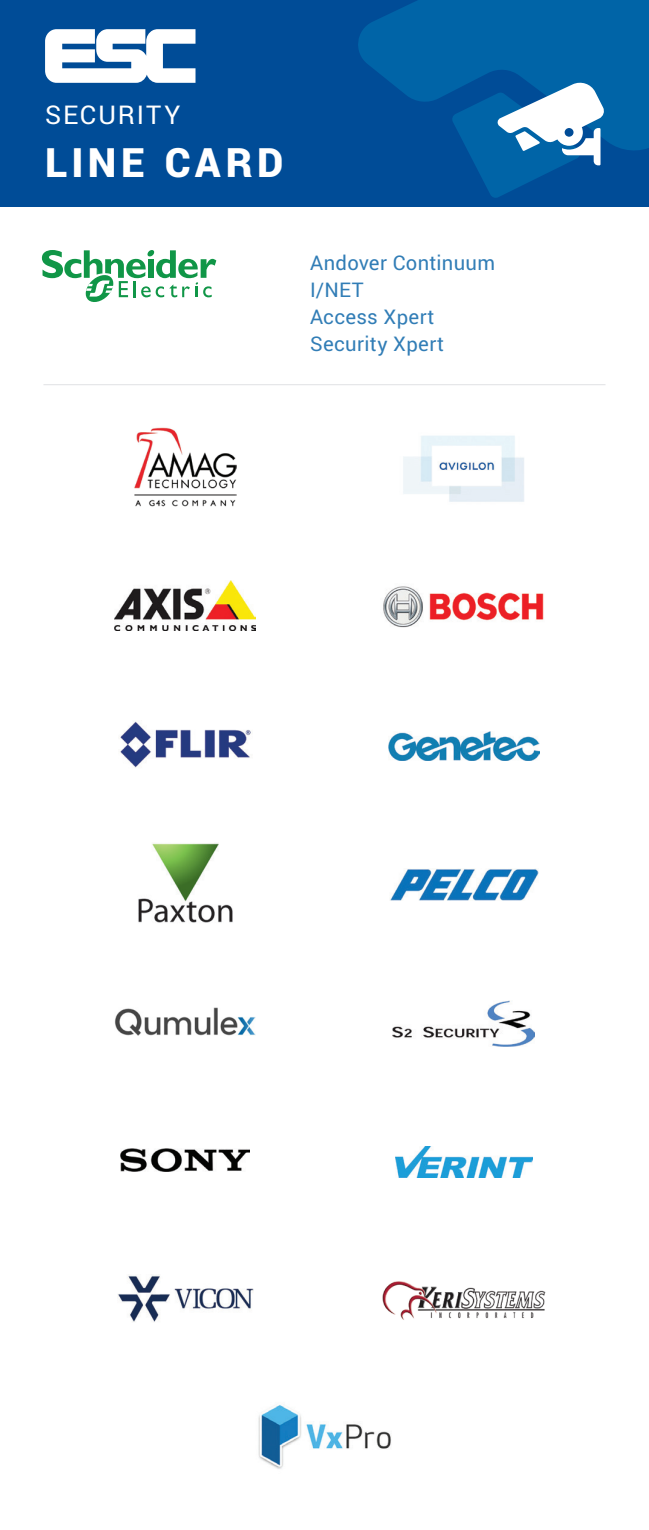
<style>
.page{position:relative;width:649px;height:1530px;background:#fff}
.page>*{position:absolute;margin:0;border:0;box-sizing:border-box;transform-origin:0 0}
.t1{font:900 45px "Yantramanav";letter-spacing:.1em;color:#fff}
.t2{font:28.75px "Yantramanav";letter-spacing:.07em;color:#fff}
.t3{font:22.5px/27px "Yantramanav";letter-spacing:.015em;color:#317db6}
</style>
<div class="page">
<div style="left:0;top:0;width:648px;height:206px;background:#004c97"></div>
<svg style="left:358px;top:0;width:290px;height:151px;fill:#0064a7"></svg>
<svg style="left:45px;top:29px;width:150px;height:54px"></svg>
<hr style="left:43px;top:384px;width:562px;height:1px;background:#e6e7e9">
<svg style="left:42px;top:250px;width:174px;height:52px"></svg>
<img style="left:403px;top:436px;width:121px;height:66px">
<img style="left:383px;top:586px;width:161px;height:42px">
<img style="left:388px;top:731px;width:150px;height:30px">
<img style="left:390px;top:869px;width:147px;height:32px">
<img style="left:392px;top:1000px;width:142px;height:46px">
<img style="left:395px;top:1146px;width:136px;height:32px">
<img style="left:382px;top:1281px;width:162px;height:39px">
<img style="left:134px;top:427px;width:102px;height:80px">
<img style="left:114px;top:580px;width:142px;height:51px">
<img style="left:120px;top:721px;width:131px;height:47px">
<img style="left:138px;top:843px;width:95px;height:80px">
<img style="left:115px;top:1007px;width:140px;height:29px">
<img style="left:121px;top:1149px;width:128px;height:23px">
<img style="left:118px;top:1275px;width:135px;height:47px">
<img style="left:258px;top:1405px;width:133px;height:64px">
<svg style="left:451px;top:80px;width:153px;height:118px"></svg>
<p class="t2" style="left:45px;top:97px;width:137px">SECURITY</p>
<p class="t1" style="left:45px;top:134px;width:240px">LINE CARD</p>
<p class="t3" style="left:310px;top:250px;width:186px">Andover Continuum<br>I/NET<br>Access Xpert<br>Security Xpert</p>
</div>
